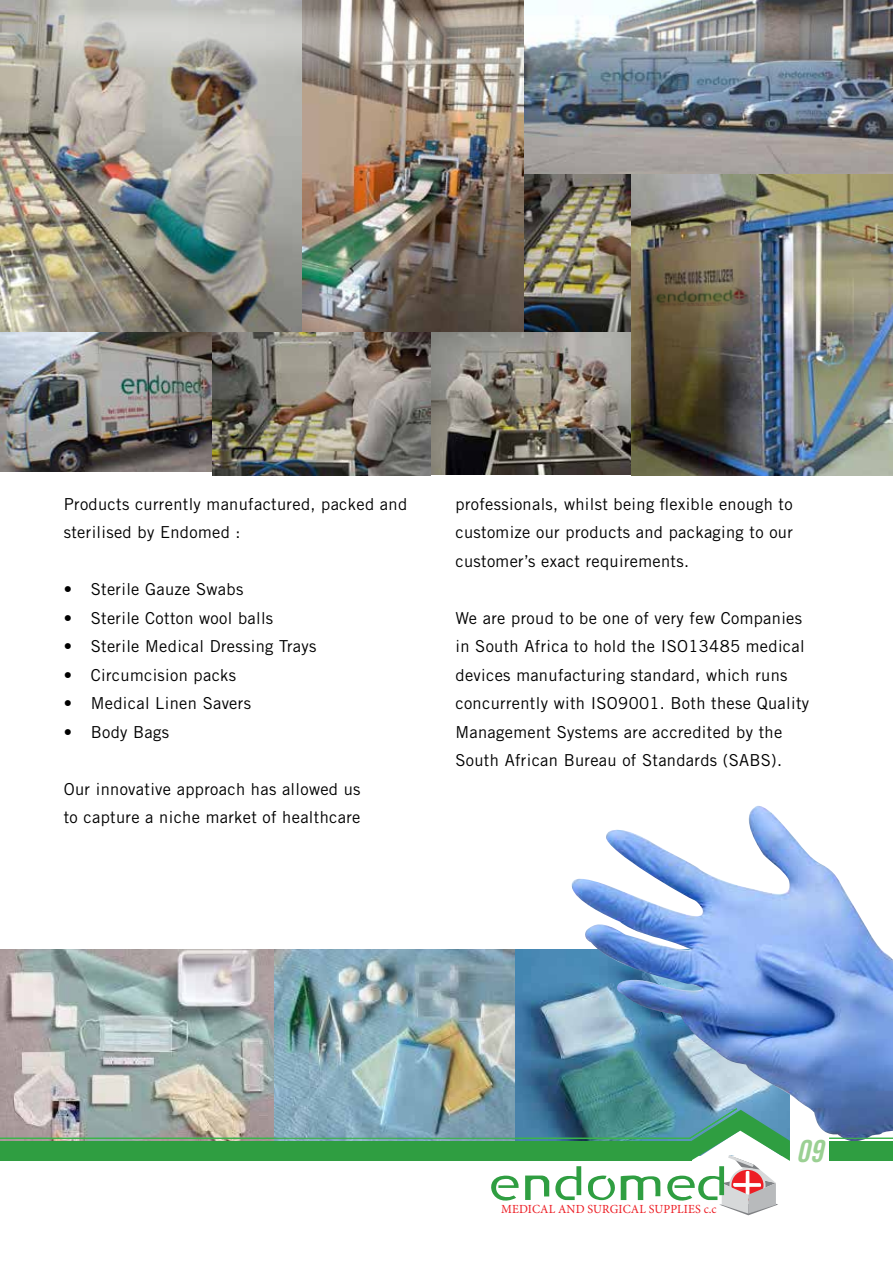
<style>
.page{position:relative;width:893px;height:1263px;background:#fff}
.page>*{position:absolute;margin:0;border:0;box-sizing:border-box;transform-origin:0 0}
.t1{font:30.45px "Trade Gothic LT Std Bd Cn 20 Obl";color:#9bd093}
.t2{font:16.5px/28.5px "Trade Gothic LT Std";letter-spacing:.02em;color:#000}
.t3{font:12.3px "Minion Pro";letter-spacing:.01em;color:#ed1d24}
</style>
<div class="page">
<img style="left:514px;top:949px;width:55px;height:158px">
<img style="left:0;top:949px;width:274px;height:192px">
<img style="left:213px;top:332px;width:418px;height:143px">
<img style="left:0;top:332px;width:213px;height:139px">
<img style="left:0;top:0;width:523px;height:332px">
<img style="left:523px;top:0;width:370px;height:174px">
<img style="left:523px;top:174px;width:108px;height:158px">
<img style="left:569px;top:806px;width:324px;height:335px">
<img style="left:631px;top:174px;width:262px;height:301px">
<img style="left:274px;top:949px;width:240px;height:192px">
<img style="left:19px;top:10px;width:844px;height:69px">
<img style="left:655px;top:287px;width:97px;height:20px">
<hr style="left:0;top:1138px;width:690px;height:1px;background:#39b54a">
<hr style="left:829px;top:1138px;width:64px;height:1px;background:#39b54a">
<div style="left:0;top:1141px;width:692px;height:19px;background:#2f9e41"></div>
<div style="left:829px;top:1141px;width:64px;height:20px;background:#2f9e41"></div>
<svg style="left:489px;top:1107px;width:315px;height:108px"></svg>
<p class="t2" style="left:64px;top:489px;width:345px">Products currently manufactured, packed and sterilised by Endomed :</p>
<p class="t2" style="left:64px;top:575px;width:181px">• Sterile Gauze Swabs</p>
<p class="t2" style="left:64px;top:603px;width:211px">• Sterile Cotton wool balls</p>
<p class="t2" style="left:64px;top:632px;width:254px">• Sterile Medical Dressing Trays</p>
<p class="t2" style="left:64px;top:660px;width:174px">• Circumcision packs</p>
<p class="t2" style="left:64px;top:689px;width:189px">• Medical Linen Savers</p>
<p class="t2" style="left:64px;top:717px;width:107px">• Body Bags</p>
<p class="t2" style="left:64px;top:774px;width:298px">Our innovative approach has allowed us to capture a niche market of healthcare</p>
<p class="t2" style="left:455px;top:489px;width:339px;text-align:justify">professionals, whilst being flexible enough to customize our products and packaging to our customer’s exact requirements.</p>
<p class="t2" style="left:455px;top:603px;width:355px">We are proud to be one of very few Companies in South Africa to hold the ISO13485 medical devices manufacturing standard, which runs concurrently with ISO9001. Both these Quality Management Systems are accredited by the South African Bureau of Standards (SABS).</p>
<p class="t3" style="left:501px;top:1200px;width:217px">MEDICAL AND SURGICAL SUPPLIES C.C</p>
<h1 class="t1" style="left:796px;top:1132px;width:29px">09</h1>
</div>
